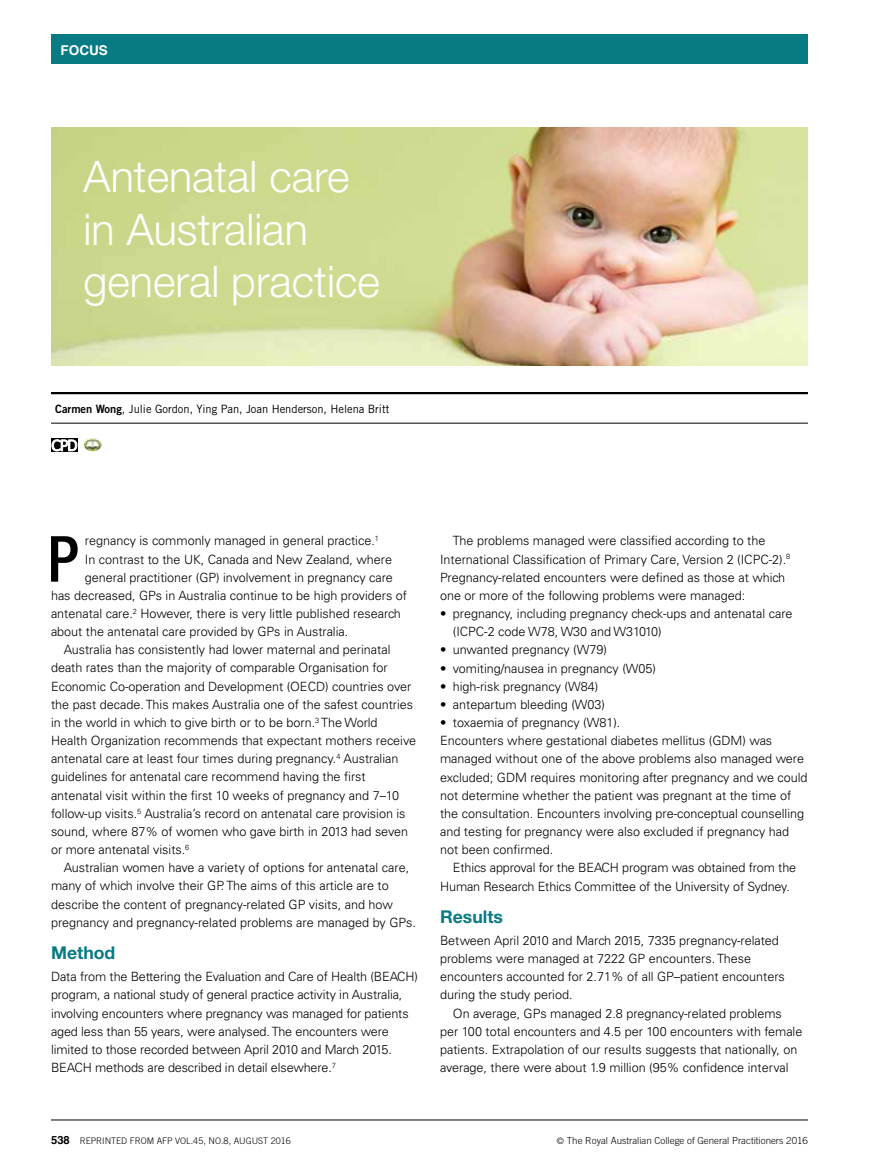
<style>
.page{position:relative;width:893px;height:1170px;background:#fff}
.page>*{position:absolute;margin:0;border:0;box-sizing:border-box;transform-origin:0 0}
.t1{font:500 condensed 63.6px "Helvetica Neue LT Std";color:#000}
.t2{font:300 43.5px/52.5px "Helvetica Neue LT Std";color:#fff}
.t3{font:700 17.7px "Helvetica Neue LT Std";color:#077a83}
.t4{font:700 13.5px "Helvetica";color:#fff}
.t5{font:300 12.75px/18.1px "Univers LT";color:#000}
.t6{font:11.55px "Trade Gothic LT";color:#000}
.t7{font:300 9.75px "Trade Gothic LT";color:#000}
.t8{font:300 9px "Trade Gothic LT";color:#000}
.s1{font-family:"Trade Gothic LT Bold Two"}
.s2{font-family:"Helvetica";font-weight:700;font-size:11.25px}
.s3{font-family:"Serifa LT"}
</style>
<div class="page">
<div style="left:51px;top:34px;width:757px;height:30px;background:#077a83"></div>
<hr style="left:51px;top:1119px;width:757px;height:1px;background:#000">
<svg style="left:51px;top:438px;width:27px;height:14px"></svg>
<svg style="left:52px;top:439px;width:25px;height:12px"></svg>
<img style="left:83px;top:439px;width:19px;height:12px">
<div style="left:83px;top:438px;width:19px;height:14px;border:1px solid #fff;border-radius:50%"></div>
<img style="left:51px;top:128px;width:757px;height:238px">
<hr style="left:51px;top:392px;width:757px;height:2px;background:#000">
<hr style="left:51px;top:423px;width:757px;height:1px;background:#000">
<p class="t4" style="left:61px;top:39px;width:49px">FOCUS</p>
<h2 class="t2" style="left:84px;top:149px;width:298px">Antenatal care in Australian general practice</h2>
<p class="t6" style="left:55px;top:401px;width:336px"><span class="s1">Carmen Wong</span>, Julie Gordon, Ying Pan, Joan Henderson, Helena Britt</p>
<h1 class="t1" style="left:47px;top:521px;width:33px">P</h1>
<p class="t5" style="left:85px;top:531px;width:296px">regnancy is commonly managed in general practice.<sup>1</sup></p>
<p class="t5" style="left:85px;top:550px;width:309px">In contrast to the UK, Canada and New Zealand, where</p>
<p class="t5" style="left:85px;top:568px;width:309px">general practitioner (GP) involvement in pregnancy care</p>
<p class="t5" style="left:51px;top:586px;width:357px">has decreased, GPs in Australia continue to be high providers of</p>
<p class="t5" style="left:51px;top:604px;width:351px">antenatal care.<sup>2</sup> However, there is very little published research</p>
<p class="t5" style="left:51px;top:622px;width:299px">about the antenatal care provided by GPs in Australia.</p>
<p class="t5" style="left:64px;top:640px;width:328px">Australia has consistently had lower maternal and perinatal</p>
<p class="t5" style="left:51px;top:658px;width:338px">death rates than the majority of comparable Organisation for</p>
<p class="t5" style="left:51px;top:677px;width:362px">Economic Co-operation and Development (OECD) countries over</p>
<p class="t5" style="left:51px;top:695px;width:364px">the past decade. This makes Australia one of the safest countries</p>
<p class="t5" style="left:51px;top:713px;width:328px">in the world in which to give birth or to be born.<sup>3</sup> The World</p>
<p class="t5" style="left:51px;top:731px;width:367px">Health Organization recommends that expectant mothers receive</p>
<p class="t5" style="left:51px;top:749px;width:349px">antenatal care at least four times during pregnancy.<sup>4</sup> Australian</p>
<p class="t5" style="left:51px;top:767px;width:316px">guidelines for antenatal care recommend having the first</p>
<p class="t5" style="left:51px;top:786px;width:349px">antenatal visit within the first 10 weeks of pregnancy and 7–10</p>
<p class="t5" style="left:51px;top:804px;width:356px">follow-up visits.<sup>5</sup> Australia’s record on antenatal care provision is</p>
<p class="t5" style="left:51px;top:822px;width:359px">sound, where 87% of women who gave birth in 2013 had seven</p>
<p class="t5" style="left:51px;top:840px;width:140px">or more antenatal visits.<sup>6</sup></p>
<p class="t5" style="left:64px;top:858px;width:347px">Australian women have a variety of options for antenatal care,</p>
<p class="t5" style="left:51px;top:876px;width:339px">many of which involve their GP. The aims of this article are to</p>
<p class="t5" style="left:51px;top:894px;width:343px">describe the content of pregnancy-related GP visits, and how</p>
<p class="t5" style="left:51px;top:913px;width:366px">pregnancy and pregnancy-related problems are managed by GPs.</p>
<h3 class="t3" style="left:51px;top:941px;width:66px">Method</h3>
<p class="t5" style="left:51px;top:967px;width:369px">Data from the Bettering the Evaluation and Care of Health (BEACH) program, a national study of general practice activity in Australia, involving encounters where pregnancy was managed for patients aged less than 55 years, were analysed. The encounters were limited to those recorded between April 2010 and March 2015.<br>BEACH methods are described in detail elsewhere.<sup>7</sup></p>
<p class="t5" style="left:440px;top:531px;width:352px;text-indent:13px">The problems managed were classified according to the International Classification of Primary Care, Version 2 (ICPC-2).<sup>8<br></sup>Pregnancy-related encounters were defined as those at which one or more of the following problems were managed:</p>
<p class="t5" style="left:453px;top:604px;width:341px;text-indent:-13px">• pregnancy, including pregnancy check-ups and antenatal care (ICPC-2 code W78, W30 and W31010)</p>
<p class="t5" style="left:440px;top:640px;width:168px">• unwanted pregnancy (W79)</p>
<p class="t5" style="left:440px;top:659px;width:217px">• vomiting/nausea in pregnancy (W05)</p>
<p class="t5" style="left:440px;top:677px;width:160px">• high-risk pregnancy (W84)</p>
<p class="t5" style="left:440px;top:695px;width:166px">• antepartum bleeding (W03)</p>
<p class="t5" style="left:440px;top:713px;width:369px">• toxaemia of pregnancy (W81).<br>Encounters where gestational diabetes mellitus (GDM) was managed without one of the above problems also managed were excluded; GDM requires monitoring after pregnancy and we could not determine whether the patient was pregnant at the time of the consultation. Encounters involving pre-conceptual counselling and testing for pregnancy were also excluded if pregnancy had not been confirmed.</p>
<p class="t5" style="left:440px;top:858px;width:358px;text-indent:13px">Ethics approval for the BEACH program was obtained from the<br>Human Research Ethics Committee of the University of Sydney.</p>
<h3 class="t3" style="left:440px;top:905px;width:64px">Results</h3>
<p class="t5" style="left:440px;top:931px;width:346px">Between April 2010 and March 2015, 7335 pregnancy-related problems were managed at 7222 GP encounters. These encounters accounted for 2.71% of all GP–patient encounters during the study period.</p>
<p class="t5" style="left:440px;top:1003px;width:364px;text-indent:13px">On average, GPs managed 2.8 pregnancy-related problems per 100 total encounters and 4.5 per 100 encounters with female patients. Extrapolation of our results suggests that nationally, on average, there were about 1.9 million (95% confidence interval</p>
<p class="t8" style="left:51px;top:1135px;width:241px"><span class="s2">538</span> REPRINTED FROM AFP VOL.45, NO.8, AUGUST 2016</p>
<p class="t7" style="left:557px;top:1135px;width:253px"><span class="s3">©</span> The Royal Australian College of General Practitioners 2016</p>
</div>
